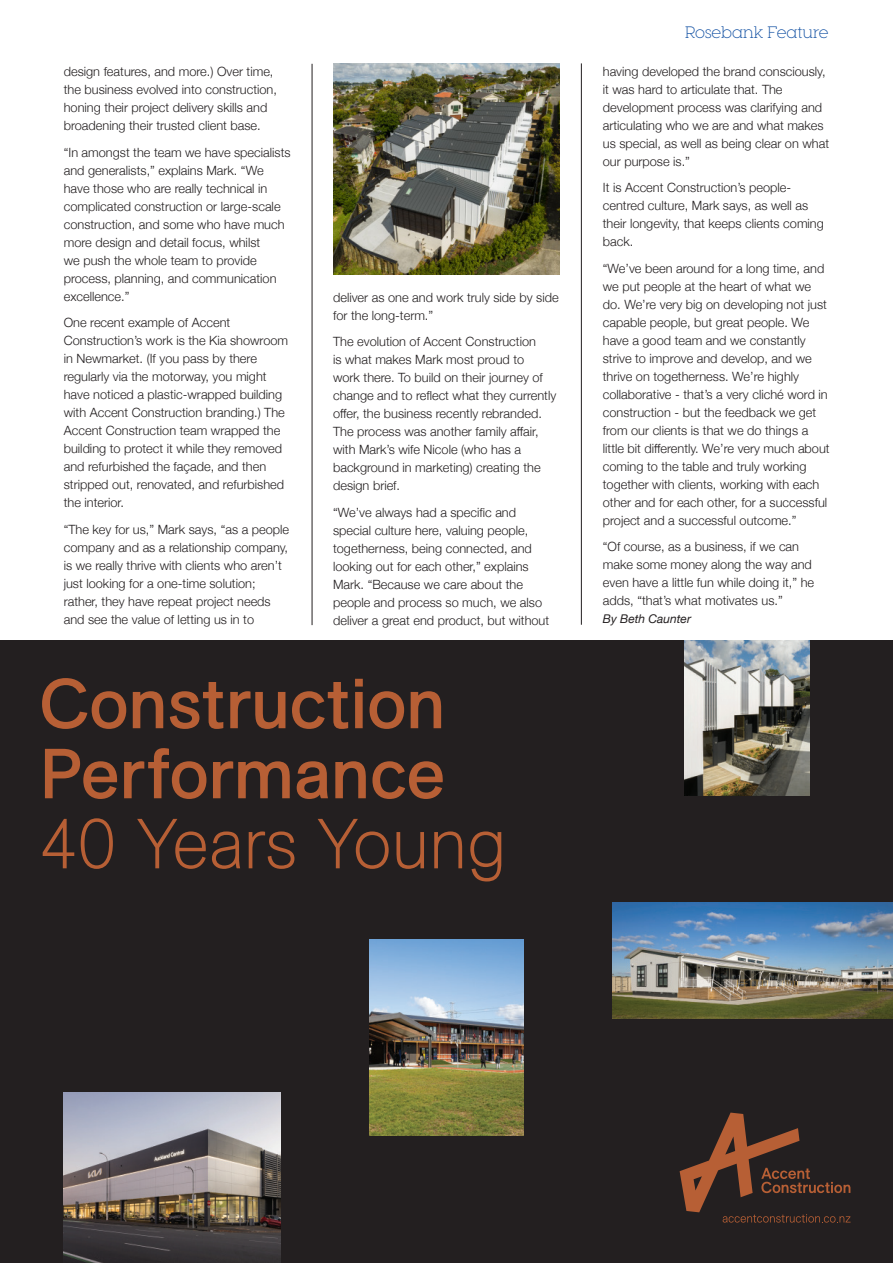
<style>
.page{position:relative;width:893px;height:1263px;background:#fff}
.page>*{position:absolute;margin:0;border:0;box-sizing:border-box;transform-origin:0 0}
.t1{font:300 16.5px "Visby Slab CF";color:#0d4da1}
.t2{font:300 12.75px/18px "Helvetica Neue";color:#231f20}
.t3{font:italic 12px "Helvetica Neue";color:#231f20}
</style>
<div class="page">
<div style="left:0;top:640px;width:893px;height:623px;background:#231f20"></div>
<svg style="left:42px;top:678px;width:84px;height:51px"></svg>
<svg style="left:133px;top:691px;width:30px;height:37px"></svg>
<svg style="left:170px;top:682px;width:53px;height:47px"></svg>
<svg style="left:230px;top:691px;width:55px;height:38px"></svg>
<svg style="left:292px;top:682px;width:56px;height:47px"></svg>
<svg style="left:355px;top:679px;width:8px;height:49px"></svg>
<svg style="left:370px;top:691px;width:34px;height:38px"></svg>
<svg style="left:411px;top:691px;width:30px;height:37px"></svg>
<svg style="left:45px;top:749px;width:73px;height:50px"></svg>
<svg style="left:124px;top:748px;width:82px;height:51px"></svg>
<svg style="left:213px;top:761px;width:77px;height:37px"></svg>
<svg style="left:297px;top:761px;width:31px;height:38px"></svg>
<svg style="left:335px;top:761px;width:31px;height:37px"></svg>
<svg style="left:372px;top:761px;width:71px;height:38px"></svg>
<svg style="left:43px;top:819px;width:31px;height:49px"></svg>
<svg style="left:81px;top:818px;width:32px;height:51px"></svg>
<svg style="left:137px;top:819px;width:103px;height:50px"></svg>
<svg style="left:249px;top:831px;width:45px;height:38px"></svg>
<svg style="left:318px;top:819px;width:71px;height:50px"></svg>
<svg style="left:396px;top:832px;width:28px;height:37px"></svg>
<svg style="left:434px;top:831px;width:28px;height:37px"></svg>
<svg style="left:470px;top:831px;width:31px;height:50px"></svg>
<img style="left:64px;top:1092px;width:216px;height:171px">
<img style="left:612px;top:902px;width:281px;height:117px">
<img style="left:370px;top:940px;width:153px;height:196px">
<img style="left:684px;top:640px;width:125px;height:155px">
<svg style="left:680px;top:1112px;width:170px;height:110px"></svg>
<img style="left:333px;top:64px;width:227px;height:211px">
<hr style="left:312px;top:64px;width:1px;height:561px;background:#231f20">
<hr style="left:581px;top:63px;width:1px;height:562px;background:#231f20">
<p class="t2" style="left:64px;top:62px;width:215px">design features, and more.) Over time, the business evolved into construction, honing their project delivery skills and broadening their trusted client base.</p>
<p class="t2" style="left:64px;top:142px;width:228px">“In amongst the team we have specialists and generalists,” explains Mark. “We have those who are really technical in complicated construction or large-scale construction, and some who have much more design and detail focus, whilst<br>we push the whole team to provide process, planning, and communication excellence.”</p>
<p class="t2" style="left:64px;top:313px;width:226px">One recent example of Accent Construction’s work is the Kia showroom in Newmarket. (If you pass by there regularly via the motorway, you might have noticed a plastic-wrapped building with Accent Construction branding.) The Accent Construction team wrapped the building to protect it while they removed and refurbished the façade, and then stripped out, renovated, and refurbished the interior.</p>
<p class="t2" style="left:64px;top:519px;width:227px">“The key for us,” Mark says, “as a people company and as a relationship company, is we really thrive with clients who aren’t just looking for a one-time solution; rather, they have repeat project needs and see the value of letting us in to</p>
<p class="t2" style="left:333px;top:287px;width:227px">deliver as one and work truly side by side for the long-term.”</p>
<p class="t2" style="left:333px;top:332px;width:225px">The evolution of Accent Construction<br>is what makes Mark most proud to<br>work there. To build on their journey of change and to reflect what they currently offer, the business recently rebranded.<br>The process was another family affair, with Mark’s wife Nicole (who has a background in marketing) creating the design brief.</p>
<p class="t2" style="left:333px;top:502px;width:218px">“We’ve always had a specific and special culture here, valuing people, togetherness, being connected, and looking out for each other,” explains Mark. “Because we care about the people and process so much, we also deliver a great end product, but without</p>
<p class="t1" style="left:685px;top:23px;width:145px">Rosebank Feature</p>
<p class="t2" style="left:603px;top:61px;width:228px">having developed the brand consciously, it was hard to articulate that. The development process was clarifying and articulating who we are and what makes us special, as well as being clear on what our purpose is.”</p>
<p class="t2" style="left:603px;top:178px;width:223px">It is Accent Construction’s people&shy;centred culture, Mark says, as well as their longevity, that keeps clients coming back.</p>
<p class="t2" style="left:603px;top:258px;width:228px">“We’ve been around for a long time, and we put people at the heart of what we do. We’re very big on developing not just capable people, but great people. We have a good team and we constantly strive to improve and develop, and we thrive on togetherness. We’re highly collaborative - that’s a very cliché word in construction - but the feedback we get from our clients is that we do things a little bit differently. We’re very much about coming to the table and truly working together with clients, working with each other and for each other, for a successful project and a successful outcome.”</p>
<p class="t2" style="left:603px;top:537px;width:213px">“Of course, as a business, if we can make some money along the way and even have a little fun while doing it,” he adds, “that’s what motivates us.”</p>
<p class="t3" style="left:603px;top:610px;width:90px">By Beth Caunter</p>
</div>
